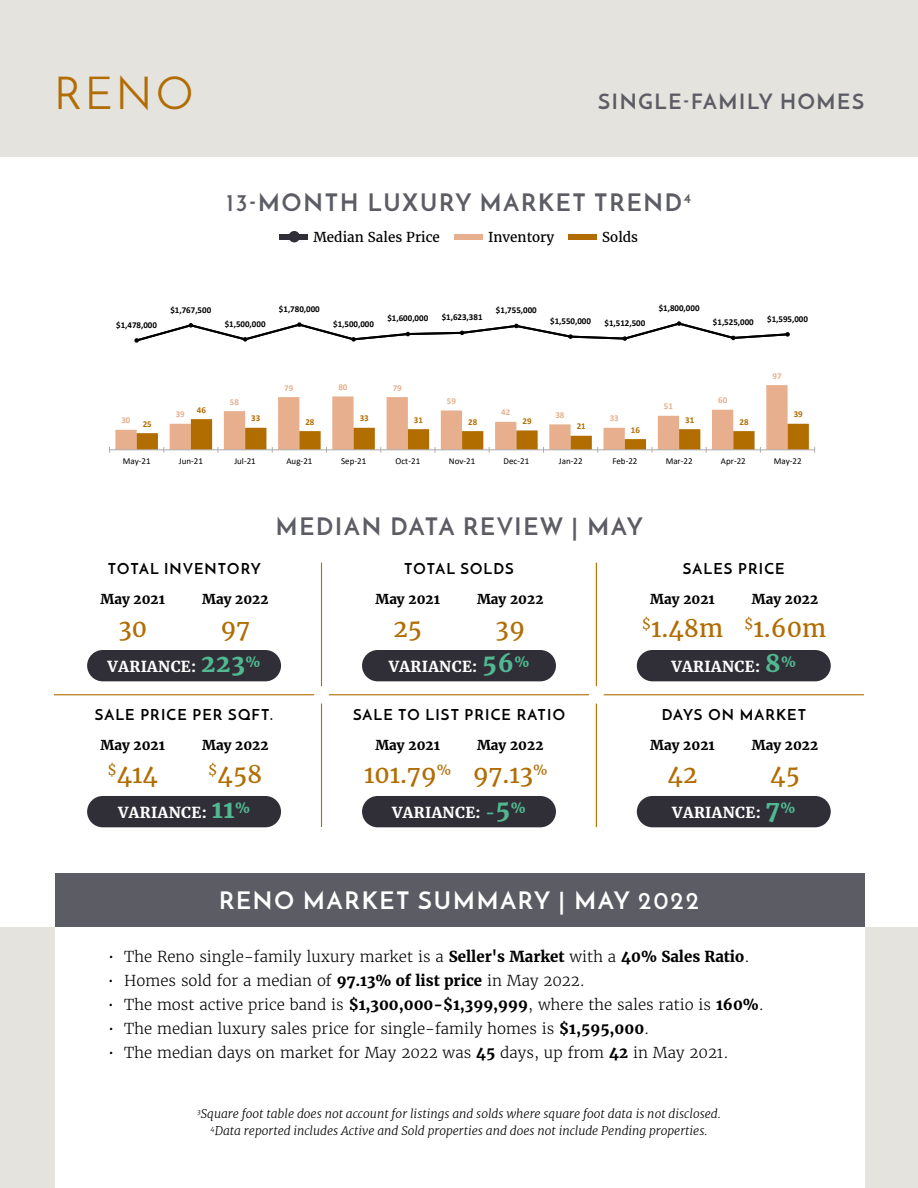
<style>
.page{position:relative;width:918px;height:1188px;background:#fff}
.page>*{position:absolute;margin:0;border:0;box-sizing:border-box;transform-origin:0 0}
.t1{font:45px "Josefin Sans";color:#b16d03}
.t2{font:700 24px "Josefin Sans";letter-spacing:.08em;color:#5c5c65}
.t3{font:24px "Merriweather";color:#b16d03}
.t4{font:700 24px "Josefin Sans";letter-spacing:.08em;color:#fff}
.t5{font:700 21px "Josefin Sans";letter-spacing:.08em;color:#5c5c65}
.t6{font:300 15px "Merriweather";color:#000}
.t7{font:700 15px "Josefin Sans";letter-spacing:.08em;color:#000}
.t8{font:700 15px "Merriweather";letter-spacing:.025em;color:#fff}
.t9{font:700 13.5px "Merriweather";color:#000}
.t10{font:13.5px "Merriweather";color:#000}
.t11{font:italic 300 12px/16.5px "Merriweather";color:#000;text-align:center}
.t12{font:700 9px "Calibri";color:#000}
.t13{font:9px "Calibri";color:#000}
.t14{font:700 9px "Calibri";color:#e7af8d}
.t15{font:700 9px "Calibri";color:#b26d01}
.s1{font-size:24px;color:#51b991}
.s2{color:#51b991}
.s3{font-weight:700}
</style>
<div class="page">
<div style="left:0;top:0;width:918px;height:158px;background:#e5e3dd"></div>
<div style="left:0;top:927px;width:918px;height:261px;background:#e5e3dd"></div>
<div style="left:55px;top:925px;width:810px;height:263px;background:#fff"></div>
<div style="left:55px;top:873px;width:810px;height:54px;background:#5c5c65"></div>
<hr style="left:54px;top:694px;width:260px;height:1px;background:#b16d03">
<hr style="left:321px;top:563px;width:1px;height:123px;background:#b16d03">
<hr style="left:321px;top:704px;width:1px;height:123px;background:#b16d03">
<hr style="left:596px;top:563px;width:1px;height:123px;background:#b16d03">
<hr style="left:596px;top:704px;width:1px;height:123px;background:#b16d03">
<hr style="left:329px;top:694px;width:260px;height:1px;background:#b16d03">
<hr style="left:604px;top:694px;width:260px;height:1px;background:#b16d03">
<div style="left:569px;top:234px;width:28px;height:6px;background:#b16d03"></div>
<div style="left:280px;top:234px;width:28px;height:6px;background:#302f37"></div>
<div style="left:289px;top:231px;width:11px;height:11px;background:#302f37;border-radius:50%"></div>
<div style="left:454px;top:234px;width:29px;height:6px;background:#e7af8e"></div>
<svg style="left:115px;top:388px;width:673px;height:61px"></svg>
<hr style="left:110px;top:449px;width:705px;height:1px;background:#afabab">
<svg style="left:137px;top:419px;width:678px;height:34px"></svg>
<svg style="left:134px;top:321px;width:656px;height:67px"></svg>
<div style="left:87px;top:650px;width:194px;height:31px;background:#302f37;border-radius:16px"></div>
<div style="left:362px;top:650px;width:194px;height:31px;background:#302f37;border-radius:16px"></div>
<div style="left:637px;top:650px;width:194px;height:31px;background:#302f37;border-radius:16px"></div>
<div style="left:637px;top:796px;width:194px;height:31px;background:#302f37;border-radius:16px"></div>
<div style="left:362px;top:796px;width:194px;height:31px;background:#302f37;border-radius:16px"></div>
<div style="left:87px;top:796px;width:194px;height:31px;background:#302f37;border-radius:16px"></div>
<h1 class="t1" style="left:54px;top:66px;width:141px">RENO</h1>
<h3 class="t5" style="left:598px;top:88px;width:267px">SINGLE-FAMILY HOMES</h3>
<h2 class="t2" style="left:227px;top:188px;width:466px">13-MONTH LUXURY MARKET TREND<sup>4</sup></h2>
<p class="t10" style="left:314px;top:228px;width:128px">Median Sales Price</p>
<p class="t10" style="left:488px;top:228px;width:68px">Inventory</p>
<p class="t10" style="left:602px;top:228px;width:37px">Solds</p>
<p class="t12" style="left:116px;top:318px;width:42px">$1,478,000</p>
<p class="t12" style="left:170px;top:303px;width:42px">$1,767,500</p>
<p class="t12" style="left:225px;top:317px;width:42px">$1,500,000</p>
<p class="t12" style="left:279px;top:303px;width:42px">$1,780,000</p>
<p class="t12" style="left:333px;top:317px;width:42px">$1,500,000</p>
<p class="t12" style="left:387px;top:312px;width:42px">$1,600,000</p>
<p class="t12" style="left:442px;top:311px;width:42px">$1,623,381</p>
<p class="t12" style="left:496px;top:304px;width:42px">$1,755,000</p>
<p class="t12" style="left:550px;top:315px;width:42px">$1,550,000</p>
<p class="t12" style="left:604px;top:317px;width:42px">$1,512,500</p>
<p class="t12" style="left:659px;top:302px;width:42px">$1,800,000</p>
<p class="t12" style="left:713px;top:316px;width:42px">$1,525,000</p>
<p class="t12" style="left:767px;top:312px;width:42px">$1,595,000</p>
<p class="t14" style="left:121px;top:414px;width:11px">30</p>
<p class="t15" style="left:143px;top:417px;width:11px">25</p>
<p class="t14" style="left:176px;top:408px;width:11px">39</p>
<p class="t15" style="left:197px;top:403px;width:11px">46</p>
<p class="t14" style="left:230px;top:395px;width:11px">58</p>
<p class="t15" style="left:251px;top:412px;width:11px">33</p>
<p class="t14" style="left:284px;top:381px;width:11px">79</p>
<p class="t14" style="left:338px;top:381px;width:11px">80</p>
<p class="t14" style="left:393px;top:381px;width:11px">79</p>
<p class="t14" style="left:447px;top:395px;width:11px">59</p>
<p class="t15" style="left:305px;top:415px;width:11px">28</p>
<p class="t14" style="left:501px;top:406px;width:11px">42</p>
<p class="t14" style="left:555px;top:409px;width:11px">38</p>
<p class="t15" style="left:360px;top:412px;width:11px">33</p>
<p class="t15" style="left:414px;top:413px;width:11px">31</p>
<p class="t15" style="left:468px;top:415px;width:11px">28</p>
<p class="t15" style="left:522px;top:415px;width:11px">29</p>
<p class="t15" style="left:577px;top:420px;width:11px">21</p>
<p class="t14" style="left:610px;top:412px;width:11px">33</p>
<p class="t15" style="left:631px;top:423px;width:11px">16</p>
<p class="t14" style="left:664px;top:400px;width:11px">51</p>
<p class="t14" style="left:718px;top:394px;width:11px">60</p>
<p class="t15" style="left:685px;top:413px;width:11px">31</p>
<p class="t15" style="left:739px;top:415px;width:11px">28</p>
<p class="t14" style="left:772px;top:369px;width:11px">97</p>
<p class="t15" style="left:794px;top:408px;width:11px">39</p>
<p class="t13" style="left:123px;top:455px;width:29px">May-21</p>
<p class="t13" style="left:179px;top:455px;width:26px">Jun-21</p>
<p class="t13" style="left:234px;top:455px;width:23px">Jul-21</p>
<p class="t13" style="left:286px;top:455px;width:28px">Aug-21</p>
<p class="t13" style="left:341px;top:455px;width:27px">Sep-21</p>
<p class="t13" style="left:396px;top:455px;width:26px">Oct-21</p>
<p class="t13" style="left:449px;top:455px;width:28px">Nov-21</p>
<p class="t13" style="left:504px;top:455px;width:27px">Dec-21</p>
<p class="t13" style="left:559px;top:455px;width:25px">Jan-22</p>
<p class="t13" style="left:612px;top:455px;width:27px">Feb-22</p>
<p class="t13" style="left:666px;top:455px;width:28px">Mar-22</p>
<p class="t13" style="left:721px;top:455px;width:26px">Apr-22</p>
<p class="t13" style="left:774px;top:455px;width:29px">May-22</p>
<h2 class="t2" style="left:276px;top:511px;width:369px">MEDIAN DATA REVIEW | MAY</h2>
<p class="t7" style="left:108px;top:559px;width:155px">TOTAL INVENTORY</p>
<p class="t7" style="left:404px;top:559px;width:111px">TOTAL SOLDS</p>
<p class="t7" style="left:683px;top:559px;width:103px">SALES PRICE</p>
<p class="t9" style="left:101px;top:590px;width:66px">May 2021</p>
<p class="t9" style="left:202px;top:590px;width:68px">May 2022</p>
<p class="t9" style="left:375px;top:590px;width:66px">May 2021</p>
<p class="t9" style="left:477px;top:590px;width:68px">May 2022</p>
<p class="t9" style="left:650px;top:590px;width:66px">May 2021</p>
<p class="t9" style="left:752px;top:590px;width:68px">May 2022</p>
<h2 class="t3" style="left:118px;top:613px;width:30px">30</h2>
<h2 class="t3" style="left:221px;top:613px;width:31px">97</h2>
<h2 class="t3" style="left:393px;top:613px;width:30px">25</h2>
<h2 class="t3" style="left:496px;top:613px;width:31px">39</h2>
<h2 class="t3" style="left:642px;top:613px;width:186px"><sup>$</sup>1.48m <sup>$</sup>1.60m</h2>
<p class="t8" style="left:108px;top:657px;width:154px">VARIANCE: <span class="s1">223</span><sup>%</sup></p>
<p class="t8" style="left:389px;top:657px;width:142px">VARIANCE: <span class="s1">56</span><sup>%</sup></p>
<p class="t8" style="left:671px;top:657px;width:126px">VARIANCE: <span class="s1">8</span><sup>%</sup></p>
<p class="t7" style="left:95px;top:705px;width:180px">SALE PRICE PER SQFT.</p>
<p class="t7" style="left:353px;top:705px;width:213px">SALE TO LIST PRICE RATIO</p>
<p class="t7" style="left:662px;top:705px;width:146px">DAYS ON MARKET</p>
<p class="t9" style="left:101px;top:736px;width:66px">May 2021</p>
<p class="t9" style="left:202px;top:736px;width:68px">May 2022</p>
<p class="t9" style="left:375px;top:736px;width:66px">May 2021</p>
<p class="t9" style="left:477px;top:736px;width:68px">May 2022</p>
<p class="t9" style="left:650px;top:736px;width:66px">May 2021</p>
<p class="t9" style="left:752px;top:736px;width:68px">May 2022</p>
<h2 class="t3" style="left:107px;top:759px;width:52px"><sup>$</sup>414</h2>
<h2 class="t3" style="left:208px;top:759px;width:56px"><sup>$</sup>458</h2>
<p class="t8" style="left:118px;top:803px;width:133px">VARIANCE: <span class="s1">11</span><sup>%</sup></p>
<h2 class="t3" style="left:364px;top:759px;width:185px">101.79<sup>%</sup> 97.13<sup>%</sup></h2>
<p class="t8" style="left:392px;top:803px;width:135px">VARIANCE: <span class="s2">-</span><span class="s1">5</span><sup>%</sup></p>
<h2 class="t3" style="left:668px;top:759px;width:31px">42</h2>
<h2 class="t3" style="left:770px;top:759px;width:31px">45</h2>
<p class="t8" style="left:672px;top:803px;width:125px">VARIANCE: <span class="s1">7</span><sup>%</sup></p>
<h2 class="t4" style="left:219px;top:886px;width:481px">RENO MARKET SUMMARY | MAY 2022</h2>
<p class="t6" style="left:108px;top:947px;width:643px">• The Reno single-family luxury market is a <span class="s3">Seller's Market</span> with a <span class="s3">40% Sales Ratio</span>.</p>
<p class="t6" style="left:108px;top:971px;width:478px">• Homes sold for a median of <span class="s3">97.13% of list price</span> in May 2022.</p>
<p class="t6" style="left:108px;top:995px;width:658px">• The most active price band is <span class="s3">$1,300,000-$1,399,999</span>, where the sales ratio is <span class="s3">160%</span>.</p>
<p class="t6" style="left:108px;top:1019px;width:543px">• The median luxury sales price for single-family homes is <span class="s3">$1,595,000</span>.</p>
<p class="t6" style="left:108px;top:1043px;width:622px">• The median days on market for May 2022 was <span class="s3">45</span> days, up from <span class="s3">42</span> in May 2021.</p>
<p class="t11" style="left:197px;top:1106px;width:525px"><sup>3</sup>Square foot table does not account for listings and solds where square foot data is not disclosed.<br><sup>4</sup>Data reported includes Active and Sold properties and does not include Pending properties.</p>
</div>
